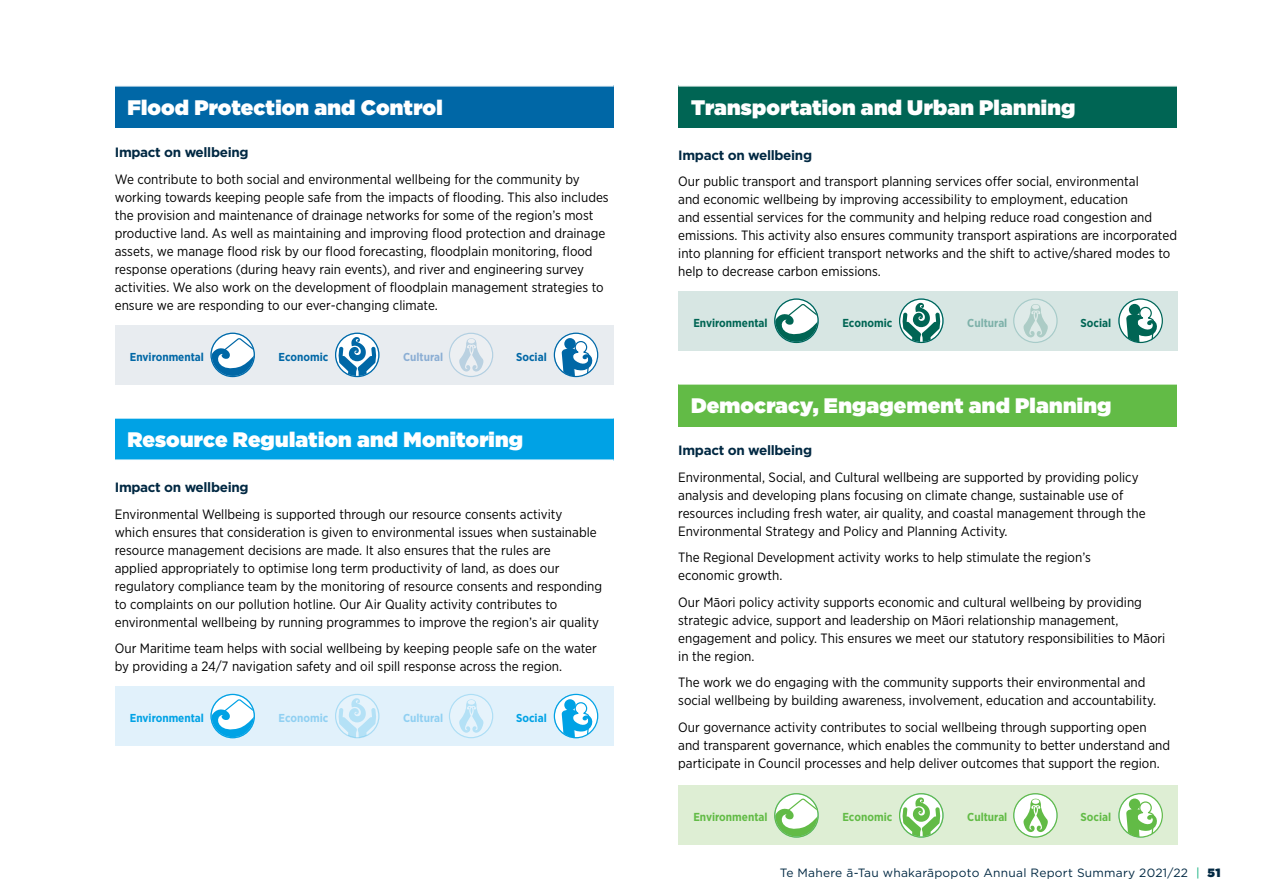
<style>
.page{position:relative;width:1263px;height:893px;background:#fff}
.page>*{position:absolute;margin:0;border:0;box-sizing:border-box;transform-origin:0 0}
.t1{font:900 21px "Gotham";letter-spacing:.01em;color:#fff}
.t2{font:13.5px/18px "Gotham Narrow";color:#000}
.t3{font:700 13.5px "Gotham";letter-spacing:-.025em;color:#012842}
.t4{font:12px "Gotham";letter-spacing:.02em;color:#012842}
.t5{font:700 11.55px "Gotham Narrow";color:#62bb46}
.t6{font:700 11.55px "Gotham Narrow";color:#0067a6}
.t7{font:700 11.55px "Gotham Narrow";color:#006554}
.t8{font:700 11.55px "Gotham Narrow";color:#00a2e5}
.t9{font:700 11.55px "Gotham Narrow";color:#90d0f2}
.t10{font:700 11.55px "Gotham Narrow";color:#8baed4}
.t11{font:700 11.55px "Gotham Narrow";color:#7db1a9}
.s1{color:#00aa75}
.s2{font-weight:900}
</style>
<div class="page">
<div style="left:115px;top:86px;width:499px;height:42px;background:#0067a6"></div>
<hr style="left:115px;top:85px;width:499px;height:2px;background:#fff">
<div style="left:115px;top:325px;width:498px;height:59px;background:#e8ecf0"></div>
<svg style="left:449px;top:333px;width:44px;height:44px"></svg>
<svg style="left:335px;top:333px;width:44px;height:44px"></svg>
<svg style="left:554px;top:333px;width:44px;height:44px"></svg>
<svg style="left:210px;top:333px;width:45px;height:44px"></svg>
<div style="left:115px;top:418px;width:499px;height:42px;background:#00a2e5"></div>
<hr style="left:115px;top:459px;width:499px;height:2px;background:#fff">
<hr style="left:115px;top:417px;width:499px;height:2px;background:#fff">
<div style="left:115px;top:686px;width:498px;height:60px;background:#e1f1fb"></div>
<svg style="left:449px;top:694px;width:44px;height:44px"></svg>
<svg style="left:335px;top:694px;width:44px;height:44px"></svg>
<svg style="left:554px;top:694px;width:44px;height:44px"></svg>
<svg style="left:210px;top:694px;width:45px;height:44px"></svg>
<div style="left:678px;top:86px;width:499px;height:42px;background:#006554"></div>
<hr style="left:678px;top:85px;width:499px;height:2px;background:#fff">
<div style="left:678px;top:291px;width:500px;height:59px;background:#d7e6e3"></div>
<svg style="left:1013px;top:298px;width:45px;height:45px"></svg>
<svg style="left:899px;top:298px;width:44px;height:45px"></svg>
<svg style="left:1118px;top:298px;width:45px;height:45px"></svg>
<svg style="left:774px;top:298px;width:45px;height:45px"></svg>
<div style="left:678px;top:384px;width:499px;height:42px;background:#62bb46"></div>
<hr style="left:678px;top:383px;width:499px;height:2px;background:#fff">
<div style="left:678px;top:786px;width:500px;height:59px;background:#deeed4"></div>
<svg style="left:1013px;top:793px;width:45px;height:45px"></svg>
<svg style="left:899px;top:793px;width:44px;height:45px"></svg>
<svg style="left:1118px;top:793px;width:45px;height:45px"></svg>
<svg style="left:774px;top:793px;width:45px;height:45px"></svg>
<h1 class="t1" style="left:128px;top:93px;width:317px">Flood Protection and Control</h1>
<p class="t3" style="left:115px;top:143px;width:135px">Impact on wellbeing</p>
<p class="t2" style="left:115px;top:170px;width:495px">We contribute to both social and environmental wellbeing for the community by working towards keeping people safe from the impacts of flooding. This also includes the provision and maintenance of drainage networks for some of the region’s most productive land. As well as maintaining and improving flood protection and drainage assets, we manage flood risk by our flood forecasting, floodplain monitoring, flood response operations (during heavy rain events), and river and engineering survey activities. We also work on the development of floodplain management strategies to ensure we are responding to our ever-changing climate.</p>
<p class="t6" style="left:130px;top:349px;width:76px">Environmental</p>
<p class="t6" style="left:279px;top:349px;width:51px">Economic</p>
<p class="t10" style="left:403px;top:349px;width:42px">Cultural</p>
<p class="t6" style="left:516px;top:349px;width:32px">Social</p>
<h1 class="t1" style="left:128px;top:425px;width:397px">Resource Regulation and Monitoring</h1>
<p class="t3" style="left:115px;top:479px;width:135px">Impact on wellbeing</p>
<p class="t2" style="left:115px;top:505px;width:489px">Environmental Wellbeing is supported through our resource consents activity<br>which ensures that consideration is given to environmental issues when sustainable resource management decisions are made. It also ensures that the rules are<br>applied appropriately to optimise long term productivity of land, as does our regulatory compliance team by the monitoring of resource consents and responding to complaints on our pollution hotline. Our Air Quality activity contributes to environmental wellbeing by running programmes to improve the region’s air quality</p>
<p class="t2" style="left:115px;top:639px;width:484px">Our Maritime team helps with social wellbeing by keeping people safe on the water by providing a 24/7 navigation safety and oil spill response across the region.</p>
<p class="t8" style="left:130px;top:710px;width:76px">Environmental</p>
<p class="t9" style="left:279px;top:710px;width:51px">Economic</p>
<p class="t9" style="left:403px;top:710px;width:42px">Cultural</p>
<p class="t8" style="left:516px;top:710px;width:32px">Social</p>
<h1 class="t1" style="left:691px;top:93px;width:386px">Transportation and Urban Planning</h1>
<p class="t3" style="left:678px;top:146px;width:135px">Impact on wellbeing</p>
<p class="t2" style="left:678px;top:172px;width:500px">Our public transport and transport planning services offer social, environmental<br>and economic wellbeing by improving accessibility to employment, education<br>and essential services for the community and helping reduce road congestion and emissions. This activity also ensures community transport aspirations are incorporated into planning for efficient transport networks and the shift to active/shared modes to help to decrease carbon emissions.</p>
<p class="t7" style="left:693px;top:315px;width:76px">Environmental</p>
<p class="t7" style="left:842px;top:315px;width:51px">Economic</p>
<p class="t11" style="left:967px;top:315px;width:42px">Cultural</p>
<p class="t7" style="left:1080px;top:315px;width:32px">Social</p>
<h1 class="t1" style="left:691px;top:391px;width:422px">Democracy, Engagement and Planning</h1>
<p class="t3" style="left:678px;top:441px;width:135px">Impact on wellbeing</p>
<p class="t2" style="left:678px;top:468px;width:469px">Environmental, Social, and Cultural wellbeing are supported by providing policy analysis and developing plans focusing on climate change, sustainable use of resources including fresh water, air quality, and coastal management through the Environmental Strategy and Policy and Planning Activity.</p>
<p class="t2" style="left:678px;top:548px;width:414px">The Regional Development activity works to help stimulate the region’s economic growth.</p>
<p class="t2" style="left:678px;top:593px;width:489px">Our Māori policy activity supports economic and cultural wellbeing by providing strategic advice, support and leadership on Māori relationship management, engagement and policy. This ensures we meet our statutory responsibilities to Māori in the region.</p>
<p class="t2" style="left:678px;top:673px;width:479px">The work we do engaging with the community supports their environmental and social wellbeing by building awareness, involvement, education and accountability.</p>
<p class="t2" style="left:678px;top:718px;width:493px">Our governance activity contributes to social wellbeing through supporting open and transparent governance, which enables the community to better understand and participate in Council processes and help deliver outcomes that support the region.</p>
<p class="t5" style="left:693px;top:810px;width:76px">Environmental</p>
<p class="t5" style="left:842px;top:810px;width:51px">Economic</p>
<p class="t5" style="left:967px;top:810px;width:42px">Cultural</p>
<p class="t5" style="left:1080px;top:810px;width:32px">Social</p>
<p class="t4" style="left:780px;top:865px;width:442px">Te Mahere ā-Tau whakarāpopoto Annual Report Summary 2021/22 <span class="s1">|</span> <span class="s2">51</span></p>
</div>
